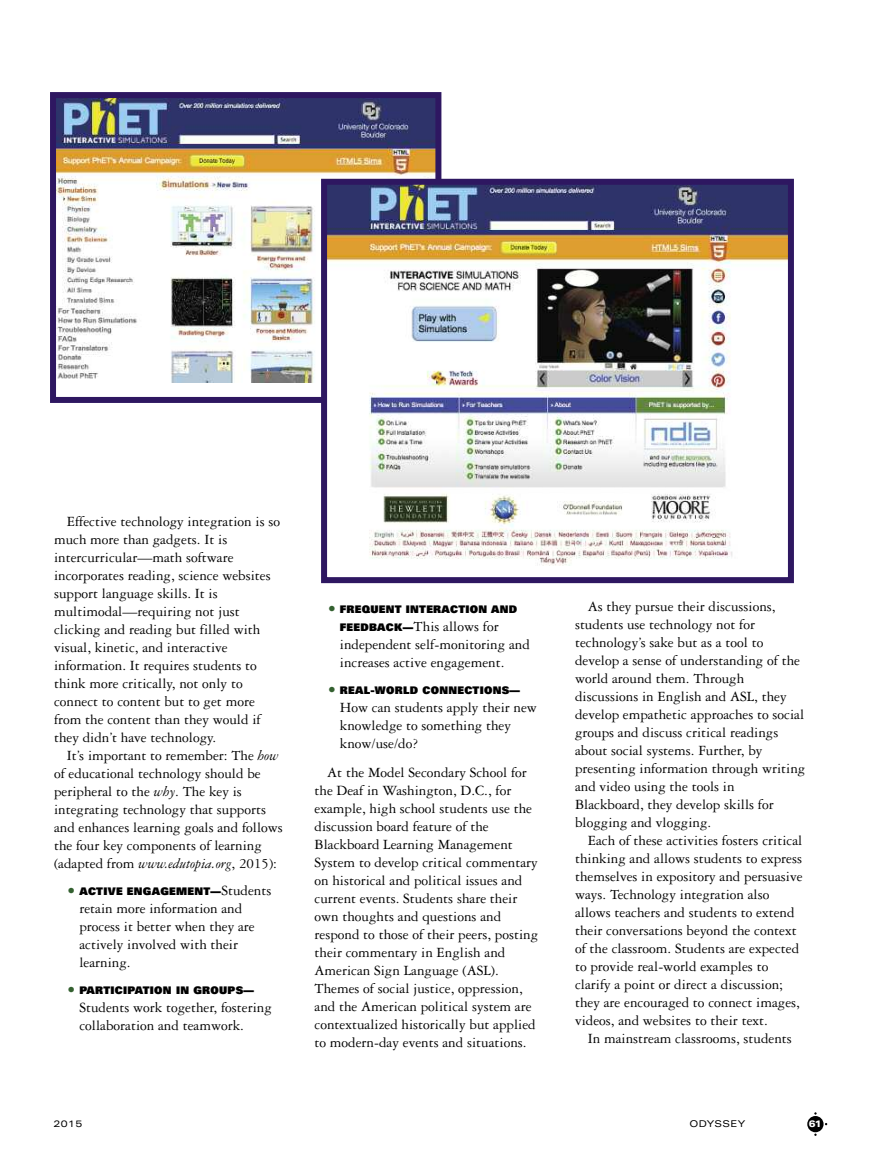
<style>
.page{position:relative;width:878px;height:1175px;background:#fff}
.page>*{position:absolute;margin:0;border:0;box-sizing:border-box;transform-origin:0 0}
.t1{font:15px/18px "Garamond Three";color:#000}
.t2{font:900 10.5px "Univers";letter-spacing:.03em;color:#000}
.t3{font:expanded 9.3px "Univers";letter-spacing:.035em;color:#000}
.t4{font:900 expanded 9.3px "Univers";color:#fff}
.s1{font-style:italic}
.s2{font-family:"Garamond Three";font-weight:400;font-size:18px;color:#346130}
.s3{font-family:"Garamond Three";font-weight:400;font-size:15px}
.s4{font-family:"Univers";font-weight:900;font-size:10.5px}
</style>
<div class="page">
<img style="left:57px;top:99px;width:377px;height:284px">
<div style="left:50px;top:92px;width:391px;height:311px;border:6px solid #2e1761"></div>
<div style="left:807px;top:1116px;width:16px;height:16px;background:#000;border-radius:50%"></div>
<img style="left:328px;top:186px;width:459px;height:380px">
<div style="left:321px;top:179px;width:473px;height:404px;border:6px solid #2e1761"></div>
<p class="t1" style="left:54px;top:513px;width:227px;text-indent:13px">Effective technology integration is so much more than gadgets. It is intercurricular—math software incorporates reading, science websites support language skills. It is multimodal—requiring not just clicking and reading but filled with visual, kinetic, and interactive information. It requires students to think more critically, not only to connect to content but to get more from the content than they would if they didn’t have technology.</p>
<p class="t1" style="left:54px;top:747px;width:230px;text-indent:13px">It’s important to remember: The <span class="s1">how </span>of educational technology should be peripheral to the <span class="s1">why</span>. The key is integrating technology that supports and enhances learning goals and follows the four key components of learning (adapted from <span class="s1">www.edutopia.org</span>, 2015):</p>
<p class="t2" style="left:67px;top:887px;width:206px"><span class="s2">•</span> ACTIVE ENGAGEMENT—<span class="s3">Students</span></p>
<p class="t1" style="left:79px;top:900px;width:177px">retain more information and process it better when they are actively involved with their learning.</p>
<p class="t2" style="left:67px;top:986px;width:188px"><span class="s2">•</span> PARTICIPATION IN GROUPS—</p>
<p class="t1" style="left:79px;top:999px;width:194px">Students work together, fostering collaboration and teamwork.</p>
<p class="t2" style="left:327px;top:605px;width:191px"><span class="s2">•</span> FREQUENT INTERACTION AND</p>
<p class="t1" style="left:340px;top:619px;width:191px"><span class="s4">FEEDBACK—</span>This allows for independent self-monitoring and increases active engagement.</p>
<p class="t2" style="left:327px;top:686px;width:194px"><span class="s2">•</span> REAL-WORLD CONNECTIONS—</p>
<p class="t1" style="left:340px;top:700px;width:199px">How can students apply their new knowledge to something they know/use/do?</p>
<p class="t1" style="left:314px;top:764px;width:225px;text-indent:13px">At the Model Secondary School for the Deaf in Washington, D.C., for example, high school students use the discussion board feature of the Blackboard Learning Management System to develop critical commentary on historical and political issues and current events. Students share their own thoughts and questions and respond to those of their peers, posting their commentary in English and American Sign Language (ASL).<br>Themes of social justice, oppression, and the American political system are contextualized historically but applied to modern-day events and situations.</p>
<p class="t1" style="left:575px;top:599px;width:232px;text-indent:13px">As they pursue their discussions, students use technology not for technology’s sake but as a tool to develop a sense of understanding of the world around them. Through discussions in English and ASL, they develop empathetic approaches to social groups and discuss critical readings about social systems. Further, by presenting information through writing and video using the tools in Blackboard, they develop skills for blogging and vlogging.</p>
<p class="t1" style="left:575px;top:833px;width:229px;text-indent:13px">Each of these activities fosters critical thinking and allows students to express themselves in expository and persuasive ways. Technology integration also allows teachers and students to extend their conversations beyond the context of the classroom. Students are expected to provide real-world examples to clarify a point or direct a discussion; they are encouraged to connect images, videos, and websites to their text.</p>
<p class="t1" style="left:587px;top:1031px;width:206px">In mainstream classrooms, students</p>
<p class="t3" style="left:54px;top:1120px;width:30px">2015</p>
<p class="t3" style="left:689px;top:1120px;width:57px">ODYSSEY</p>
<p class="t4" style="left:809px;top:1120px;width:14px">61</p>
</div>
